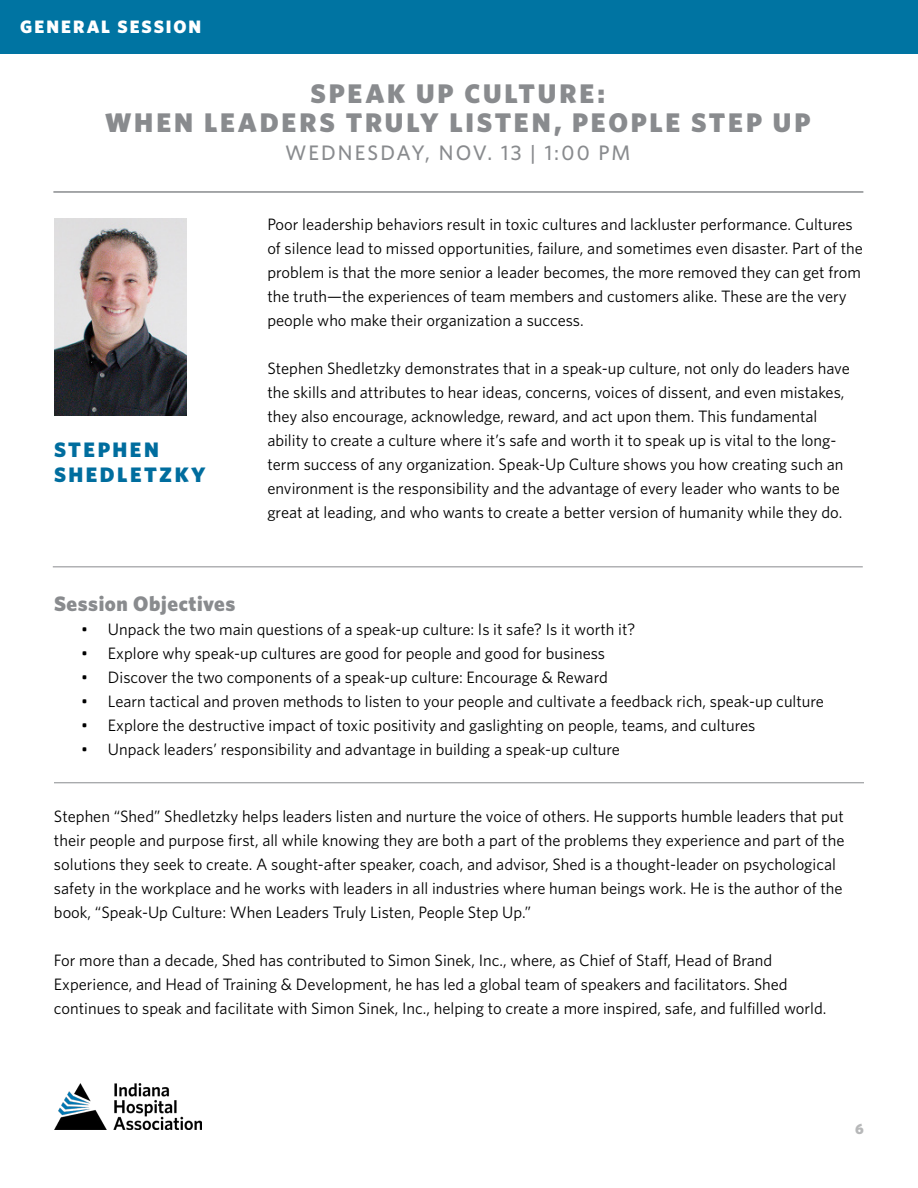
<style>
.page{position:relative;width:918px;height:1188px;background:#fff}
.page>*{position:absolute;margin:0;border:0;box-sizing:border-box;transform-origin:0 0}
.t1{font:900 27px/28.5px "Whitney HTF";letter-spacing:.1em;color:#898b8e;text-align:center}
.t2{font:500 21px "Whitney HTF";letter-spacing:.1em;color:#898b8e}
.t3{font:900 21px/25.2px "Whitney HTF";letter-spacing:.12em;color:#006d9e}
.t4{font:900 21px "Whitney HTF";letter-spacing:.025em;color:#898b8e}
.t5{font:900 18px "Whitney HTF";letter-spacing:.11em;color:#fff}
.t6{font:16.5px/24px "Whitney HTF";color:#000}
.t7{font:900 15px "Whitney HTF";color:#b7b8b9}
</style>
<div class="page">
<div style="left:0;top:0;width:918px;height:53px;background:#0074a2"></div>
<img style="left:55px;top:218px;width:131px;height:198px">
<hr style="left:53px;top:191px;width:810px;height:2px;background:#898b8e">
<hr style="left:53px;top:567px;width:810px;height:1px;background:#898b8e">
<hr style="left:54px;top:783px;width:810px;height:1px;background:#898b8e">
<img style="left:54px;top:1083px;width:148px;height:46px">
<p class="t5" style="left:20px;top:16px;width:183px">GENERAL SESSION</p>
<h1 class="t1" style="left:105px;top:79px;width:707px">SPEAK UP CULTURE:<br>WHEN LEADERS TRULY LISTEN, PEOPLE STEP UP</h1>
<p class="t2" style="left:285px;top:141px;width:347px">WEDNESDAY, NOV. 13 | 1:00 PM</p>
<p class="t3" style="left:54px;top:436px;width:153px">STEPHEN<br>SHEDLETZKY</p>
<p class="t6" style="left:267px;top:212px;width:597px">Poor leadership behaviors result in toxic cultures and lackluster performance. Cultures of silence lead to missed opportunities, failure, and sometimes even disaster. Part of the problem is that the more senior a leader becomes, the more removed they can get from the truth—the experiences of team members and customers alike. These are the very people who make their organization a success.</p>
<p class="t6" style="left:267px;top:356px;width:584px">Stephen Shedletzky demonstrates that in a speak-up culture, not only do leaders have the skills and attributes to hear ideas, concerns, voices of dissent, and even mistakes, they also encourage, acknowledge, reward, and act upon them. This fundamental ability to create a culture where it’s safe and worth it to speak up is vital to the long&shy;term success of any organization. Speak-Up Culture shows you how creating such an environment is the responsibility and the advantage of every leader who wants to be great at leading, and who wants to create a better version of humanity while they do.</p>
<p class="t4" style="left:54px;top:591px;width:183px">Session Objectives</p>
<p class="t6" style="left:81px;top:617px;width:556px">• Unpack the two main questions of a speak-up culture: Is it safe? Is it worth it?</p>
<p class="t6" style="left:81px;top:641px;width:526px">• Explore why speak-up cultures are good for people and good for business</p>
<p class="t6" style="left:81px;top:665px;width:528px">• Discover the two components of a speak-up culture: Encourage &amp; Reward</p>
<p class="t6" style="left:81px;top:689px;width:745px">• Learn tactical and proven methods to listen to your people and cultivate a feedback rich, speak-up culture</p>
<p class="t6" style="left:81px;top:713px;width:676px">• Explore the destructive impact of toxic positivity and gaslighting on people, teams, and cultures</p>
<p class="t6" style="left:81px;top:737px;width:541px">• Unpack leaders’ responsibility and advantage in building a speak-up culture</p>
<p class="t6" style="left:54px;top:804px;width:792px">Stephen “Shed” Shedletzky helps leaders listen and nurture the voice of others. He supports humble leaders that put their people and purpose first, all while knowing they are both a part of the problems they experience and part of the solutions they seek to create. A sought-after speaker, coach, and advisor, Shed is a thought-leader on psychological safety in the workplace and he works with leaders in all industries where human beings work. He is the author of the book, “Speak-Up Culture: When Leaders Truly Listen, People Step Up.”</p>
<p class="t6" style="left:54px;top:948px;width:774px">For more than a decade, Shed has contributed to Simon Sinek, Inc., where, as Chief of Staff, Head of Brand<br>Experience, and Head of Training &amp; Development, he has led a global team of speakers and facilitators. Shed continues to speak and facilitate with Simon Sinek, Inc., helping to create a more inspired, safe, and fulfilled world.</p>
<p class="t7" style="left:855px;top:1120px;width:10px">6</p>
</div>
